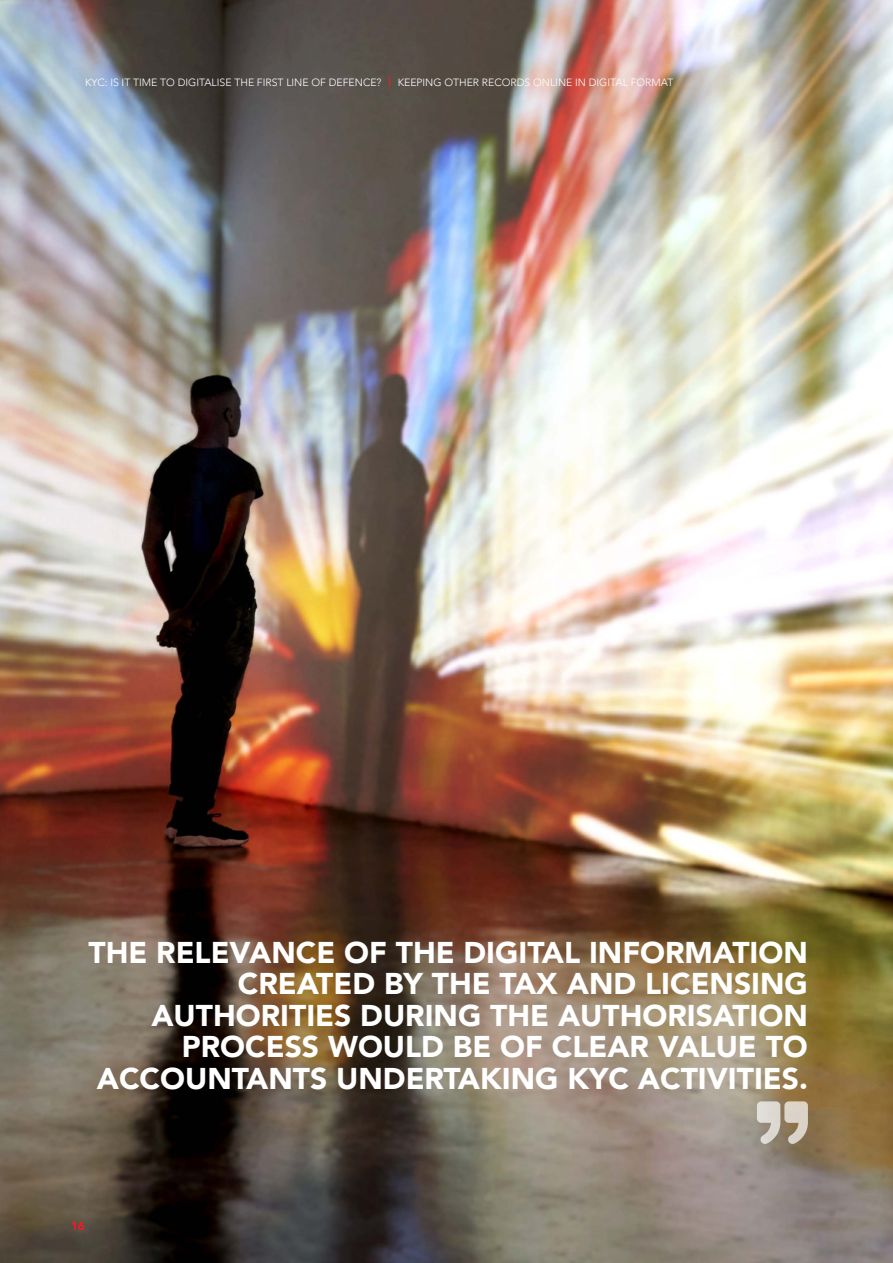
<style>
.page{position:relative;width:893px;height:1263px;background:#fff}
.page>*{position:absolute;margin:0;border:0;box-sizing:border-box;transform-origin:0 0}
.t1{font:900 30px/31.5px "Avenir LT Pro";color:#fff;text-align:right}
.t2{font:900 12px "Avenir LT Pro";color:#ee1d23}
.t3{font:300 10.5px "Avenir LT Pro";color:#fff}
.s1{font-weight:800;color:#ee1d23}
</style>
<div class="page">
<img style="left:0;top:0;width:893px;height:1263px">
<svg style="left:757px;top:1101px;width:51px;height:43px;background:#c0b7a8"></svg>
<p class="t3" style="left:85px;top:76px;width:590px">KYC: IS IT TIME TO DIGITALISE THE FIRST LINE OF DEFENCE? <span class="s1">|</span> KEEPING OTHER RECORDS ONLINE IN DIGITAL FORMAT</p>
<p class="t1" style="left:89px;top:936px;width:721px">THE RELEVANCE OF THE DIGITAL INFORMATION CREATED BY THE TAX AND LICENSING AUTHORITIES DURING THE AUTHORISATION PROCESS WOULD BE OF CLEAR VALUE TO ACCOUNTANTS UNDERTAKING KYC ACTIVITIES.</p>
<p class="t2" style="left:71px;top:1218px;width:16px">16</p>
</div>
